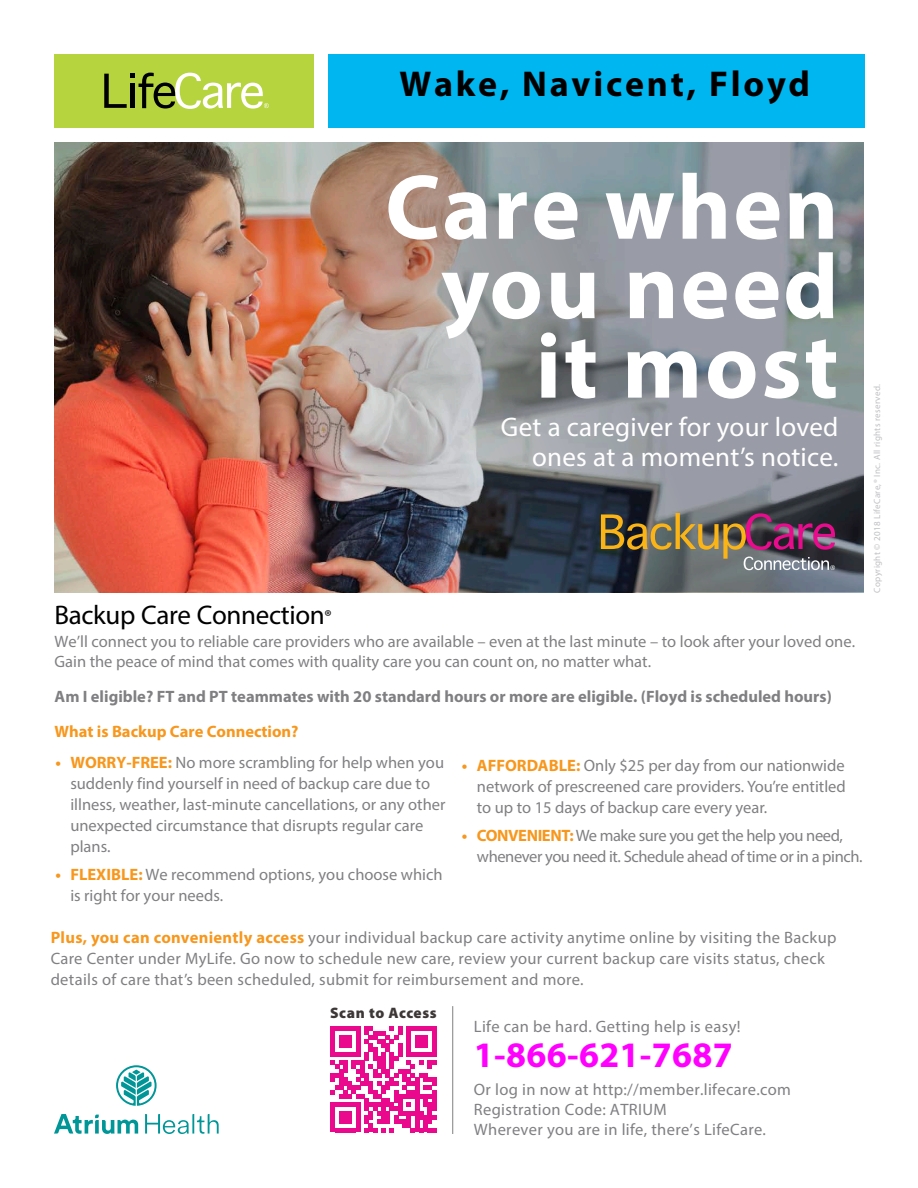
<style>
.page{position:relative;width:918px;height:1188px;background:#fff}
.page>*{position:absolute;margin:0;border:0;box-sizing:border-box;transform-origin:0 0}
.t1{font:700 92.85px/79.5px "Myriad Pro";letter-spacing:.02em;color:#fff;text-align:right}
.t2{font:700 36px "Myriad Pro";letter-spacing:.075em;color:#000}
.t3{font:700 36px "Myriad Pro";letter-spacing:.01em;color:#f0f}
.t4{font:27px/30px "Myriad Pro";letter-spacing:.01em;color:#fff;text-align:right}
.t5{font:27px "Myriad Pro";letter-spacing:-.015em;color:#000}
.t6{font:16.5px/20.7px "Myriad Pro";color:#808083}
.t7{font:16.5px/21px "Myriad Pro";letter-spacing:.02em;color:#808083}
.t8{font:16.5px/19.8px "Myriad Pro";letter-spacing:.02em;color:#807f83}
.t9{font:700 16.5px/35.2px "Myriad Pro";color:#808083}
.t10{font:16.5px/21px "Myriad Pro";letter-spacing:-.025em;color:#808083}
.t11{font:900 15.15px "Myriad Pro";letter-spacing:.04em;color:#3d3837}
.t12{font:9px "Myriad Pro";letter-spacing:.04em;color:#bebfc2}
.s1{font-size:17.25px}
.s2{color:#f7971d}
.s3{font-weight:700;color:#f7971d}
</style>
<div class="page">
<div style="left:328px;top:54px;width:536px;height:74px;background:#00b6f0"></div>
<div style="left:54px;top:54px;width:259px;height:74px;background:#b6d43d"></div>
<svg style="left:104px;top:73px;width:165px;height:36px"></svg>
<hr style="left:452px;top:1006px;width:1px;height:128px;background:#808083">
<svg style="left:331px;top:1027px;width:105px;height:105px"></svg>
<svg style="left:54px;top:1065px;width:165px;height:69px"></svg>
<img style="left:54px;top:142px;width:810px;height:450px">
<svg style="left:601px;top:513px;width:234px;height:57px;background:#725d55"></svg>
<h2 class="t2" style="left:399px;top:61px;width:412px">Wake, Navicent, Floyd</h2>
<p class="t1" style="left:385px;top:165px;width:455px">Care when you need it most</p>
<p class="t4" style="left:501px;top:411px;width:339px">Get a caregiver for your loved ones at a moment’s notice.</p>
<p class="t5" style="left:55px;top:599px;width:279px">Backup Care Connection<span class="s1">®</span></p>
<p class="t6" style="left:55px;top:631px;width:802px;line-height:20.2px">We’ll connect you to reliable care providers who are available – even at the last minute – to look after your loved one.<br>Gain the peace of mind that comes with quality care you can count on, no matter what.</p>
<p class="t9" style="left:55px;top:678px;width:779px">Am I eligible? FT and PT teammates with 20 standard hours or more are eligible. (Floyd is scheduled hours)<br><span class="s2">What is Backup Care Connection?</span></p>
<p class="t6" style="left:70px;top:752px;width:377px;text-indent:-15px"><span class="s3">• WORRY-FREE:</span> No more scrambling for help when you suddenly find yourself in need of backup care due to illness, weather, last-minute cancellations, or any other unexpected circumstance that disrupts regular care plans.</p>
<p class="t6" style="left:70px;top:864px;width:374px;text-indent:-15px"><span class="s3">• FLEXIBLE:</span> We recommend options, you choose which is right for your needs.</p>
<p class="t6" style="left:477px;top:755px;width:370px;text-align:justify;text-indent:-15px"><span class="s3">• AFFORDABLE:</span> Only $25 per day from our nationwide network of prescreened care providers. You’re entitled to up to 15 days of backup care every year.</p>
<p class="t10" style="left:477px;top:825px;width:387px;text-indent:-15px"><span class="s3">• CONVENIENT:</span> We make sure you get the help you need, whenever you need it. Schedule ahead of time or in a pinch.</p>
<p class="t7" style="left:51px;top:926px;width:787px"><span class="s3">Plus, you can conveniently access</span> your individual backup care activity anytime online by visiting the Backup<br>Care Center under MyLife. Go now to schedule new care, review your current backup care visits status, check details of care that’s been scheduled, submit for reimbursement and more.</p>
<p class="t11" style="left:330px;top:1004px;width:108px">Scan to Access</p>
<p class="t8" style="left:474px;top:1016px;width:268px">Life can be hard. Getting help is easy!</p>
<h2 class="t3" style="left:474px;top:1031px;width:260px">1-866-621-7687</h2>
<p class="t8" style="left:474px;top:1079px;width:319px">Or log in now at http://member.lifecare.com<br>Registration Code: ATRIUM<br>Wherever you are in life, there’s LifeCare.</p>
<p class="t12" style="left:872px;top:592px;width:210px;rotate:-90deg">Copyright © 2018 LifeCare,® Inc. All rights reserved.</p>
</div>
